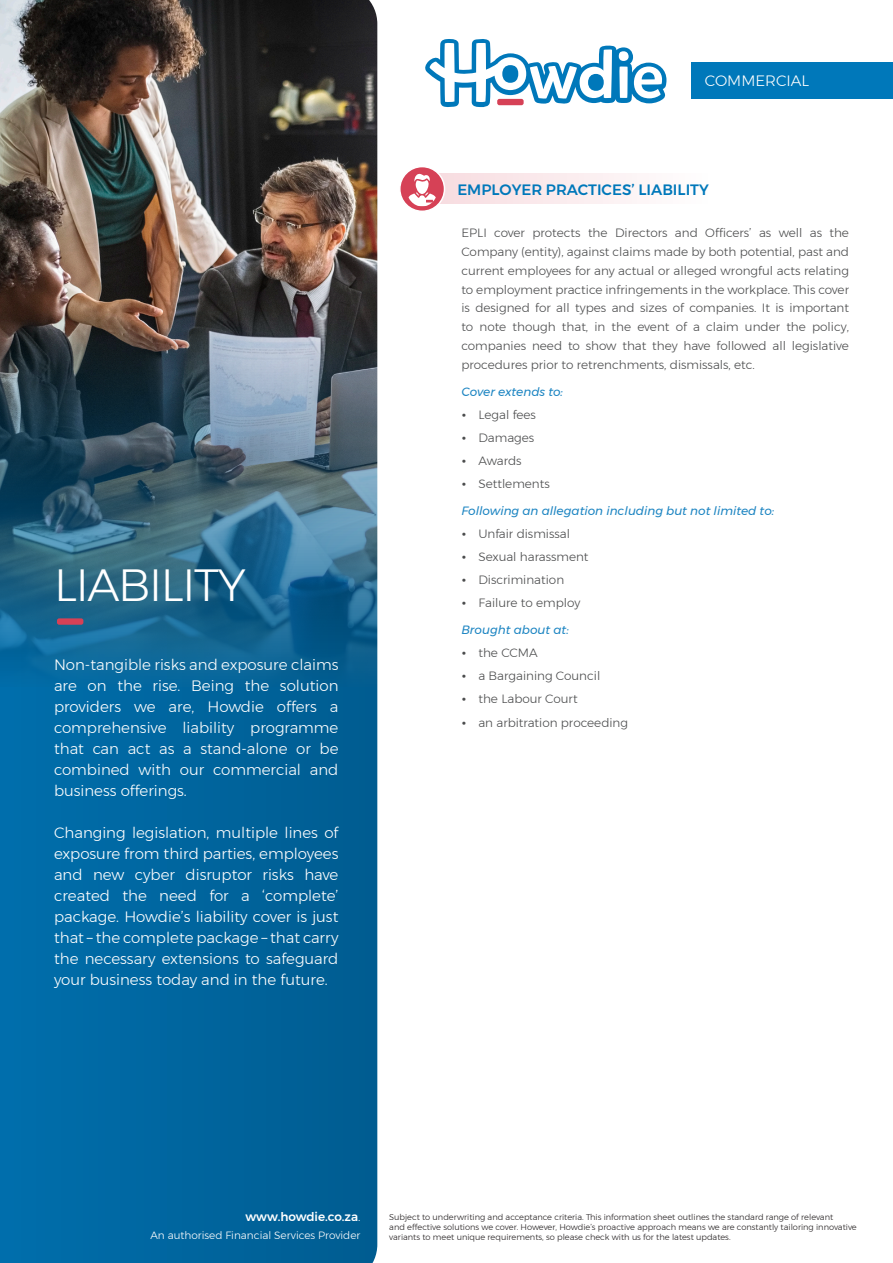
<style>
.page{position:relative;width:893px;height:1263px;background:#fff}
.page>*{position:absolute;margin:0;border:0;box-sizing:border-box;transform-origin:0 0}
.t1{font:300 45px "Montserrat";letter-spacing:-.03em;color:#fff}
.Intro_para{font:300 15px/21px "Montserrat";color:#fff;text-align:justify}
.Comm_Subhead{font:500 15px "Montserrat";color:#0078ba}
.Para{font:300 12px/18.8px "Montserrat";color:#4b4c4d;text-align:justify}
.Bullets{font:300 12px "Montserrat";color:#4b4c4d}
.Red_Itals{font:italic 12px "Montserrat";color:#1d85c2}
.t2{font:500 12px "Montserrat";color:#fff}
.t3{font:300 10.5px "Montserrat";color:#fff}
.t4{font:300 8.25px/9.9px "Montserrat";color:#231f20}
.s1{font-weight:400}
.s2{font-weight:300}
</style>
<div class="page">
<svg style="left:425px;top:39px;width:241px;height:69px"></svg>
<div style="left:497px;top:99px;width:27px;height:6px;background:#d64156;border-radius:2px"></div>
<div style="left:691px;top:62px;width:202px;height:37px;background:#0078ba"></div>
<img style="left:0;top:0;width:378px;height:1263px">
<div style="left:57px;top:618px;width:26px;height:7px;background:#d64156;border-radius:2px"></div>
<div style="left:418px;top:174px;width:294px;height:30px;background:linear-gradient(to right,#f7dbdf,#fefefe)"></div>
<div style="left:400px;top:167px;width:44px;height:44px;background:#d64156;border-radius:50%"></div>
<div style="left:399px;top:166px;width:46px;height:46px;border:2px solid #fff;border-radius:50%"></div>
<svg style="left:407px;top:174px;width:30px;height:32px"></svg>
<p class="t1" style="left:54px;top:552px;width:193px">LIABILITY</p>
<p class="Intro_para" style="left:54px;top:654px;width:286px">Non-tangible risks and exposure claims are on the rise. Being the solution providers we are, Howdie offers a comprehensive liability programme that can act as a stand-alone or be combined with our commercial and business offerings.</p>
<p class="Intro_para" style="left:54px;top:822px;width:286px">Changing legislation, multiple lines of exposure from third parties, employees and new cyber disruptor risks have created the need for a ‘complete’ package. Howdie’s liability cover is just that – the complete package – that carry the necessary extensions to safeguard your business today and in the future.</p>
<p class="Intro_para" style="left:705px;top:70px;width:106px">COMMERCIAL</p>
<p class="Comm_Subhead" style="left:457px;top:178px;width:253px">EMPLOYER PRACTICES’ LIABILITY</p>
<p class="Para" style="left:461px;top:224px;width:389px">EPLI cover protects the Directors and Officers’ as well as the Company (entity), against claims made by both potential, past and current employees for any actual or alleged wrongful acts relating to employment practice infringements in the workplace. This cover is designed for all types and sizes of companies. It is important to note though that, in the event of a claim under the policy, companies need to show that they have followed all legislative procedures prior to retrenchments, dismissals, etc.</p>
<p class="Red_Itals" style="left:461px;top:382px;width:103px">Cover extends to:</p>
<p class="Bullets" style="left:461px;top:406px;width:76px"><span class="s1">•</span> Legal fees</p>
<p class="Bullets" style="left:461px;top:429px;width:74px"><span class="s1">•</span> Damages</p>
<p class="Bullets" style="left:461px;top:452px;width:62px"><span class="s1">•</span> Awards</p>
<p class="Bullets" style="left:461px;top:475px;width:90px"><span class="s1">•</span> Settlements</p>
<p class="Red_Itals" style="left:461px;top:502px;width:314px">Following an allegation including but not limited to:</p>
<p class="Bullets" style="left:461px;top:525px;width:110px"><span class="s1">•</span> Unfair dismissal</p>
<p class="Bullets" style="left:461px;top:548px;width:129px"><span class="s1">•</span> Sexual harassment</p>
<p class="Bullets" style="left:461px;top:571px;width:104px"><span class="s1">•</span> Discrimination</p>
<p class="Bullets" style="left:461px;top:594px;width:120px"><span class="s1">•</span> Failure to employ</p>
<p class="Red_Itals" style="left:461px;top:621px;width:109px">Brought about at:</p>
<p class="Bullets" style="left:461px;top:644px;width:78px"><span class="s1">•</span> the CCMA</p>
<p class="Bullets" style="left:461px;top:667px;width:140px"><span class="s1">•</span> a Bargaining Council</p>
<p class="Bullets" style="left:461px;top:690px;width:118px"><span class="s1">•</span> the Labour Court</p>
<p class="Bullets" style="left:461px;top:713px;width:168px"><span class="s1">•</span> an arbitration proceeding</p>
<p class="t2" style="left:245px;top:1207px;width:117px">www.howdie.co.za<span class="s2">.</span></p>
<p class="t3" style="left:150px;top:1227px;width:211px">An authorised Financial Services Provider</p>
<p class="t4" style="left:389px;top:1212px;width:469px">Subject to underwriting and acceptance criteria. This information sheet outlines the standard range of relevant<br>and effective solutions we cover. However, Howdie’s proactive approach means we are constantly tailoring innovative variants to meet unique requirements, so please check with us for the latest updates.</p>
</div>
